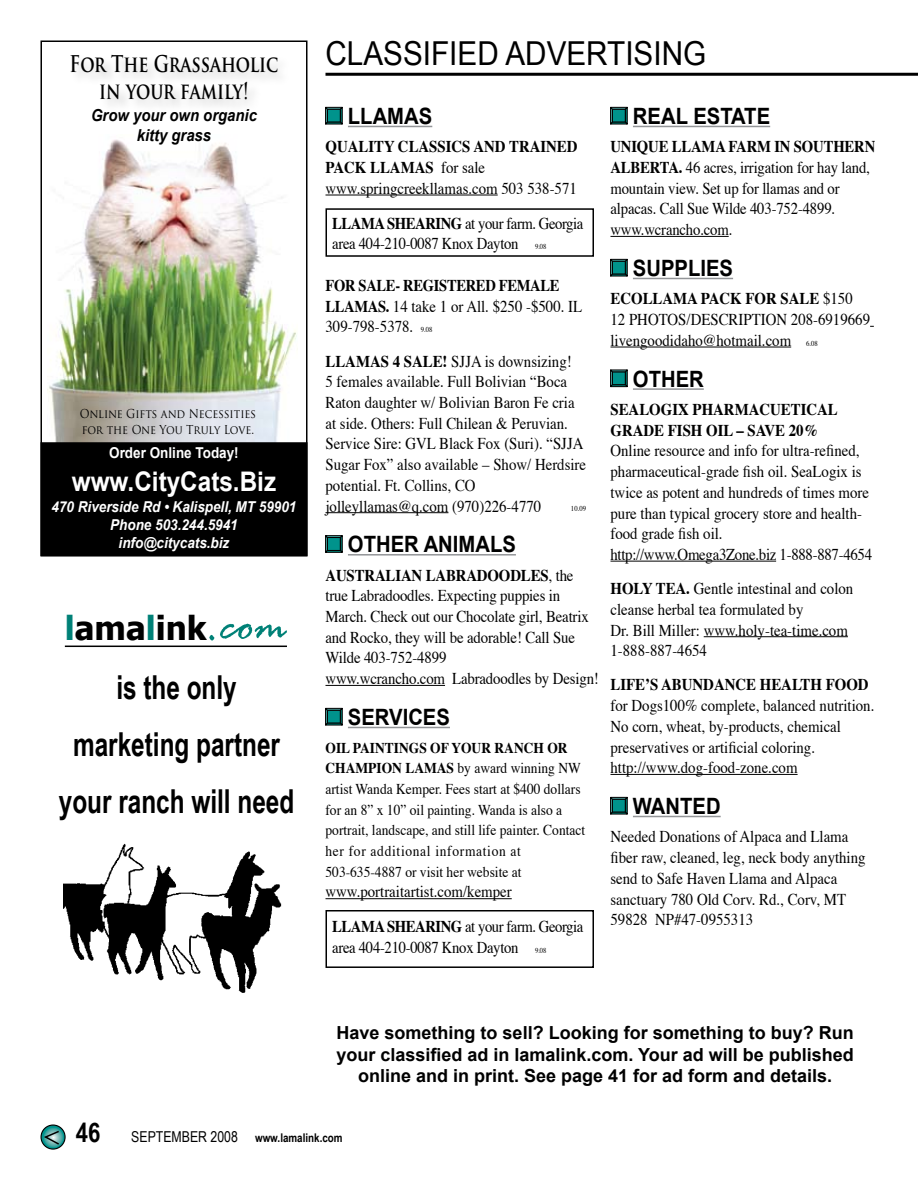
<style>
.page{position:relative;width:918px;height:1188px;background:#fff}
.page>*{position:absolute;margin:0;border:0;box-sizing:border-box;transform-origin:0 0}
.t1{font:700 33px/57px "Arial Narrow";color:#000;text-align:center;scale:.9 1}
.t2{font:33px "Arial";color:#000;scale:.9 1}
.t3{font:700 33px "Tahoma";color:#000}
.t4{font:700 27px "Arial";color:#fff;scale:.9 1}
.t5{font:700 22.5px "Arial";color:#000;scale:.9 1}
.t6{font:700 22.5px/27px "Trajan Pro";color:#000;text-align:center;scale:.77 1}
.t7{font:700 18px/21.6px "Arial";color:#000;text-align:center}
.t8{font:16.5px/20.7px "Times";color:#000;scale:.9 1}
.t9{font:16.5px/20.7px "Times";color:#000;scale:.89 1}
.t10{font:16.5px/20.7px "Times";letter-spacing:-.02em;color:#000;scale:.89 1}
.t11{font:700 16.5px "Times";letter-spacing:-.01em;color:#000;scale:.89 1}
.t12{font:700 16.5px/20.7px "Times";letter-spacing:-.01em;color:#000;scale:.9 1}
.t13{font:700 16.5px "Times";letter-spacing:-.01em;color:#000;scale:.88 1}
.t14{font:italic 700 16.5px/19.8px "Arial";color:#000;text-align:center;scale:.9 1}
.t15{font:15px/20.7px "Times";color:#000;scale:.9 1}
.t16{font:italic 700 15px/18px "Arial";color:#fff;text-align:center;scale:.9 1}
.t17{font:700 15px "Arial";color:#fff;scale:.9 1}
.t18{font:12px/16.5px "Trajan Pro";letter-spacing:-.005em;color:#000;scale:.9 1}
.t19{font:700 12px "Arial Narrow";color:#000}
.t20{font:7.5px "Times";color:#000;scale:.9 1}
.s1{color:#008177}
.s2{font-family:"Rage";font-weight:400;font-style:italic;font-size:51px;color:#008177}
.s3{font-weight:700}
.s4{font-size:7.5px}
.s5{font-size:27px}
.s6{font-weight:400;font-size:15px}
</style>
<div class="page">
<svg style="left:41px;top:1125px;width:24px;height:24px"></svg>
<div style="left:40px;top:1124px;width:26px;height:26px;border:1px solid #000;border-radius:50%"></div>
<svg style="left:42px;top:1129px;width:19px;height:17px"></svg>
<img style="left:48px;top:139px;width:249px;height:303px">
<div style="left:40px;top:40px;width:268px;height:516px;border:2px solid #000"></div>
<div style="left:68px;top:53px;width:222px;height:61px;background:#fafafa"></div>
<div style="left:41px;top:443px;width:266px;height:113px;background:#000"></div>
<div style="left:40px;top:442px;width:268px;height:114px;border:2px solid #000"></div>
<hr style="left:65px;top:646px;width:222px;height:1px;background:#000">
<img style="left:64px;top:843px;width:218px;height:150px">
<hr style="left:326px;top:73px;width:592px;height:3px;background:#000">
<hr style="left:348px;top:126px;width:84px;height:1px;background:#939598">
<hr style="left:326px;top:195px;width:172px;height:1px;background:#000">
<hr style="left:326px;top:512px;width:122px;height:1px;background:#000">
<hr style="left:348px;top:554px;width:168px;height:2px;background:#939598">
<hr style="left:326px;top:685px;width:119px;height:1px;background:#000">
<hr style="left:348px;top:727px;width:102px;height:1px;background:#939598">
<hr style="left:326px;top:898px;width:186px;height:1px;background:#000">
<svg style="left:325px;top:107px;width:17px;height:17px"></svg>
<div style="left:326px;top:208px;width:268px;height:49px;border:2px solid #000"></div>
<svg style="left:325px;top:536px;width:17px;height:17px"></svg>
<svg style="left:325px;top:708px;width:17px;height:17px"></svg>
<div style="left:326px;top:910px;width:268px;height:58px;border:2px solid #000"></div>
<hr style="left:633px;top:126px;width:137px;height:1px;background:#939598">
<hr style="left:610px;top:236px;width:119px;height:1px;background:#000">
<hr style="left:633px;top:278px;width:100px;height:1px;background:#939598">
<hr style="left:610px;top:347px;width:181px;height:1px;background:#000">
<hr style="left:633px;top:388px;width:71px;height:2px;background:#939598">
<hr style="left:610px;top:561px;width:166px;height:1px;background:#000">
<hr style="left:704px;top:636px;width:144px;height:1px;background:#000">
<hr style="left:610px;top:774px;width:188px;height:1px;background:#000">
<hr style="left:633px;top:816px;width:88px;height:1px;background:#939598">
<svg style="left:610px;top:107px;width:17px;height:17px"></svg>
<svg style="left:610px;top:259px;width:17px;height:17px"></svg>
<svg style="left:610px;top:370px;width:17px;height:17px"></svg>
<svg style="left:610px;top:797px;width:17px;height:17px"></svg>
<p class="t6" style="left:70px;top:51px;width:273px">For The Grassaholic in your family!</p>
<p class="t14" style="left:91px;top:106px;width:186px">Grow your own organic kitty grass</p>
<p class="t18" style="left:80px;top:405px;width:197px">Online Gifts and Necessities for the One You Truly Love.</p>
<p class="t17" style="left:109px;top:443px;width:145px">Order Online Today!</p>
<p class="t4" style="left:72px;top:464px;width:229px">www.CityCats.Biz</p>
<p class="t16" style="left:52px;top:499px;width:274px">470 Riverside Rd • Kalispell, MT 59901<br>Phone 503.244.5941<br>info@citycats.biz</p>
<p class="t3" style="left:65px;top:605px;width:224px"><span class="s1">l</span>ama<span class="s1">l</span>ink<span class="s2">.com</span></p>
<p class="t1" style="left:59px;top:657px;width:263px">is the only marketing partner your ranch will need</p>
<p class="t2" style="left:326px;top:31px;width:425px">CLASSIFIED ADVERTISING</p>
<p class="t5" style="left:348px;top:101px;width:95px">LLAMAS</p>
<p class="t8" style="left:326px;top:135px;width:281px"><span class="s3">QUALITY CLASSICS AND TRAINED<br>PACK LLAMAS</span> for sale www.springcreekllamas.com 503 538-571</p>
<p class="t11" style="left:332px;top:207px;width:24px">LLAMA</p>
<p class="t11" style="left:387px;top:207px;width:32px">SHEARI</p>
<p class="t10" style="left:332px;top:211px;width:284px;text-indent:109px"><span class="s3">NG</span> at your farm. Georgia area 404-210-0087 Knox Dayton <span class="s4">9.08</span></p>
<p class="t13" style="left:326px;top:270px;width:134px">FOR SALE- REGISTERE</p>
<p class="t13" style="left:485px;top:270px;width:38px">D FEMALE</p>
<p class="t13" style="left:326px;top:290px;width:13px">LLAMAS</p>
<p class="t8" style="left:325px;top:294px;width:287px;text-indent:60px"><span class="s3">.</span> 14 take 1 or All. $250 -$500. IL<br>309-798-5378. <span class="s4">9.08</span></p>
<p class="t12" style="left:326px;top:349px;width:24px">LLAMAS</p>
<p class="t8" style="left:326px;top:349px;width:291px;text-indent:67px"><span class="s3">4 SALE !</span> SJJA is downsizing!<br>5 females available. Full Bolivian “Boca Raton daughter w/ Bolivian Baron Fe cria at side. Others: Full Chilean &amp; Peruvian.<br>Service Sire: GVL Black Fox (Suri). “SJJA Sugar Fox” also available – Show/ Herdsire potential. Ft. Collins, CO jolleyllamas@q.com (970)226-4770</p>
<p class="t20" style="left:571px;top:502px;width:18px">10.09</p>
<p class="t5" style="left:348px;top:530px;width:140px">Other Animals</p>
<p class="t12" style="left:326px;top:563px;width:24px">AUSTRALIA</p>
<p class="t8" style="left:326px;top:563px;width:305px;text-indent:86px"><span class="s3">N LABRADOODLES</span> , the true Labradoodles. Expecting puppies in March. Check out our Chocolate girl, Beatrix and Rocko, they will be adorable! Call Sue Wilde 403-752-4899<br>www.wcrancho.com Labradoodles by Design!</p>
<p class="t5" style="left:348px;top:702px;width:112px">services</p>
<p class="t15" style="left:326px;top:736px;width:290px"><span class="s3">OIL PAINTINGS OF YOUR RANCH OR CHAMPION LAMAS</span> by award winning NW artist Wanda Kemper. Fees start at $400 dollars for an 8” x 10” oil painting. Wanda is also a portrait, landscape, and still life painter. Contact her for additional information at 503-635-4887 or visit her website at</p>
<p class="t8" style="left:332px;top:873px;width:201px;line-height:34.3px;text-indent:-7px">www.portraitartist.com/kemper<br><span class="s3">LLAMA</span></p>
<p class="t11" style="left:387px;top:911px;width:32px">SHEARI</p>
<p class="t10" style="left:332px;top:915px;width:284px;text-indent:109px"><span class="s3">NG</span> at your farm. Georgia area 404-210-0087 Knox Dayton <span class="s4">9.08</span></p>
<p class="t5" style="left:633px;top:101px;width:82px">Real Estat</p>
<p class="t5" style="left:757px;top:101px;width:17px">e</p>
<p class="t11" style="left:610px;top:131px;width:35px">UNIQUE</p>
<p class="t11" style="left:672px;top:131px;width:14px">LLAMA</p>
<p class="t11" style="left:729px;top:131px;width:13px">FARM</p>
<p class="t11" style="left:774px;top:131px;width:115px">IN SOUTHERN</p>
<p class="t11" style="left:610px;top:152px;width:46px">ALBERTA</p>
<p class="t9" style="left:610px;top:156px;width:293px;text-indent:68px"><span class="s3">.</span> 46 acres, irrigation for hay land, mountain view. Set up for llamas and or alpacas. Call Sue Wilde 403-752-4899. www.wcrancho.com.</p>
<p class="t5" style="left:633px;top:253px;width:110px">supplies</p>
<p class="t8" style="left:610px;top:287px;width:290px"><span class="s3">ECOLLAMA PACK FOR SALE</span> $150<br>12 PHOTOS/DESCRIPTION 208-6919669 livengoodidaho@hotmail.com <span class="s4">6.08</span></p>
<p class="t5" style="left:633px;top:364px;width:80px">other</p>
<p class="t12" style="left:610px;top:397px;width:127px">SEALOGIX PHARMACUETICAL<br>GRA</p>
<p class="t8" style="left:610px;top:418px;width:292px;text-indent:126px"><span class="s3">– SAVE 20%<br></span>Online resource and info for ultra-refined, pharmaceutical-grade fish oil. SeaLogix is twice as potent and hundreds of times more pure than typical grocery store and health&shy;food grade fish oil. http://www.Omega3Zone.biz 1-888-887-4654</p>
<p class="t8" style="left:610px;top:577px;width:271px"><span class="s3">HOLY TEA.</span> Gentle intestinal and colon cleanse herbal tea formulated by<br>Dr. Bill Miller: www.holy-tea-time.com<br>1-888-887-4654</p>
<p class="t8" style="left:610px;top:673px;width:295px"><span class="s3">LIFE’S ABUNDANCE HEALTH FOOD<br></span>for Dogs100% complete, balanced nutrition.<br>No corn, wheat, by-products, chemical preservatives or artificial coloring. http://www.dog-food-zone.com</p>
<p class="t5" style="left:633px;top:791px;width:99px">Wanted</p>
<p class="t8" style="left:610px;top:825px;width:285px">Needed Donations of Alpaca and Llama fiber raw, cleaned, leg, neck body anything send to Safe Haven Llama and Alpaca sanctuary 780 Old Corv. Rd., Corv, MT 59828 NP#47-0955313</p>
<p class="t12" style="left:643px;top:418px;width:81px">DE FISH OIL</p>
<p class="t7" style="left:336px;top:1023px;width:519px">Have something to sell? Looking for something to buy? Run your classified ad in lamalink.com. Your ad will be published online and in print. See page 41 for ad form and details.</p>
<p class="t19" style="left:76px;top:1128px;width:268px"><span class="s5">46</span> <span class="s6">SEPTEMBER 2008</span> www.lamalink.com</p>
</div>
